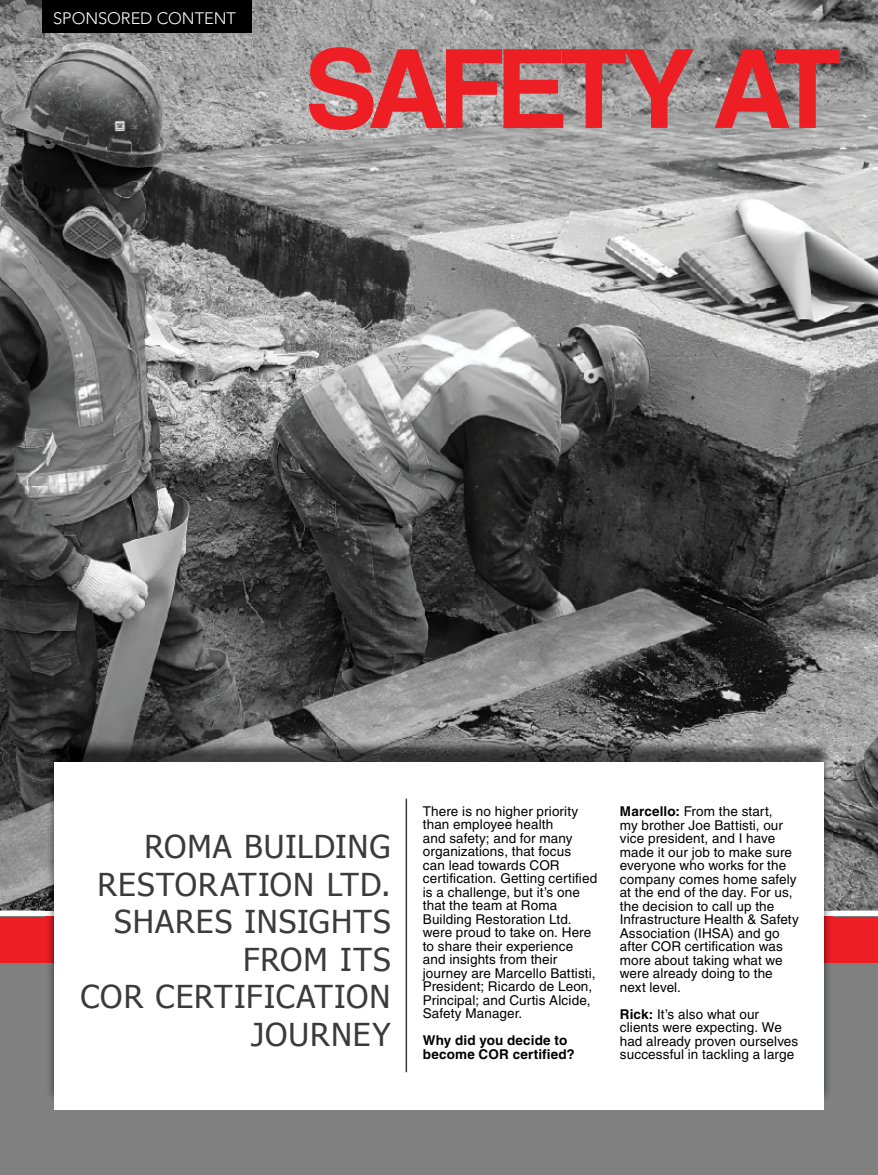
<style>
.page{position:relative;width:878px;height:1175px;background:#fff}
.page>*{position:absolute;margin:0;border:0;box-sizing:border-box;transform-origin:0 0}
.t1{font:700 109.5px "Helvetica";letter-spacing:-.085em;color:#ed1e24}
.t2{font:31.5px/37.5px "Tahoma";letter-spacing:.035em;color:#3b3b3b;text-align:right}
.t3{font:300 16.5px "Avenir";letter-spacing:-.005em;color:#fff}
.t4{font:13.5px/13.5px "Helvetica";letter-spacing:.01em;color:#000}
.t5{font:700 13.5px/13.5px "Helvetica";letter-spacing:.01em;color:#000}
.s1{font-weight:700}
</style>
<div class="page">
<div style="left:0;top:917px;width:878px;height:257px;background:#818080"></div>
<div style="left:0;top:916px;width:878px;height:46px;background:#ed1e24"></div>
<img style="left:0;top:0;width:878px;height:910px">
<img style="left:311px;top:50px;width:567px;height:98px">
<div style="left:42px;top:0;width:209px;height:32px;background:#000"></div>
<img style="left:45px;top:739px;width:787px;height:359px">
<div style="left:54px;top:762px;width:770px;height:348px;background:#fff"></div>
<hr style="left:405px;top:798px;width:2px;height:274px;background:#3b3b3b">
<p class="t3" style="left:53px;top:9px;width:184px">SPONSORED CONTENT</p>
<h1 class="t1" style="left:305px;top:23px;width:537px">SAFETY AT</h1>
<h2 class="t2" style="left:80px;top:826px;width:311px">ROMA BUILDING<br>RESTORATION LTD.<br>SHARES INSIGHTS<br>FROM ITS<br>COR CERTIFICATION<br>JOURNEY</h2>
<p class="t4" style="left:423px;top:804px;width:176px">There is no higher priority than employee health<br>and safety; and for many organizations, that focus<br>can lead towards COR certification. Getting certified is a challenge, but it’s one that the team at Roma<br>Building Restoration Ltd. were proud to take on. Here to share their experience and insights from their journey are Marcello Battisti,<br>President; Ricardo de Leon,<br>Principal; and Curtis Alcide,<br>Safety Manager.</p>
<p class="t5" style="left:423px;top:1033px;width:153px">Why did you decide to become COR certified?</p>
<p class="t4" style="left:619px;top:804px;width:180px"><span class="s1">Marcello:</span> From the start,<br>my brother Joe Battisti, our vice president, and I have made it our job to make sure everyone who works for the company comes home safely at the end of the day. For us, the decision to call up the<br>Infrastructure Health &amp; Safety<br>Association (IHSA) and go after COR certification was more about taking what we were already doing to the next level.</p>
<p class="t4" style="left:619px;top:1007px;width:180px"><span class="s1">Rick:</span> It’s also what our clients were expecting. We had already proven ourselves successful in tackling a large</p>
</div>
